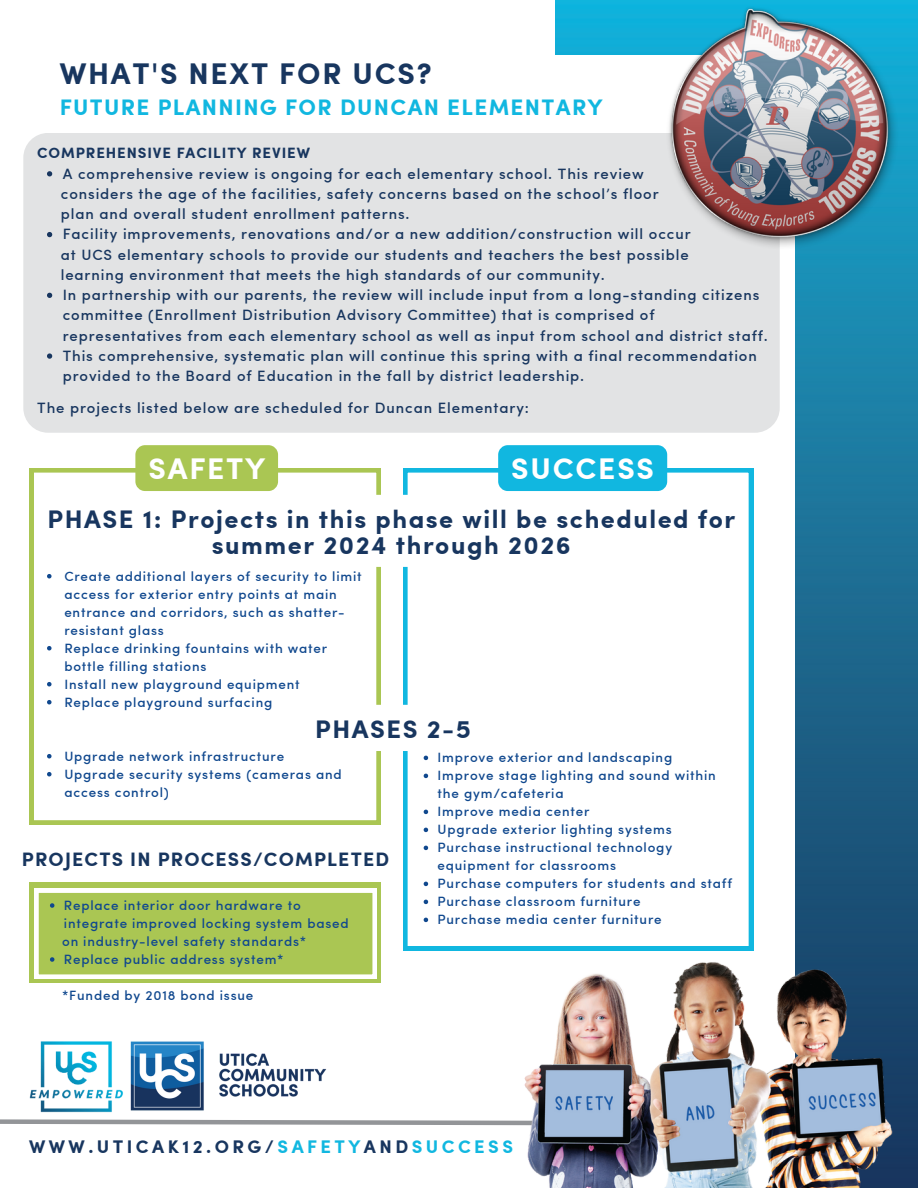
<style>
.page{position:relative;width:918px;height:1188px;background:#fff}
.page>*{position:absolute;margin:0;border:0;box-sizing:border-box;transform-origin:0 0}
.t1{font:700 30px "Sofia Pro";letter-spacing:.06em;color:#18365f}
.t2{font:700 30px "Sofia Pro";letter-spacing:.06em;color:#fff}
.t3{font:700 25.5px/25.8px "Sofia Pro";letter-spacing:.06em;color:#18365f;text-align:center}
.t4{font:700 22.5px "Sofia Pro";letter-spacing:.06em;color:#11b7e0}
.t5{font:700 19.5px "Sofia Pro";letter-spacing:.06em;color:#18365f}
.t6{font:700 18.3px "Sofia Pro";letter-spacing:.19em;color:#18365f}
.t7{font:500 15px/20.2px "Sofia Pro";letter-spacing:.06em;color:#18365f}
.t8{font:700 15px "Sofia Pro";letter-spacing:.06em;color:#18365f}
.t9{font:500 13.5px/18px "Sofia Pro";letter-spacing:.06em;color:#10488e}
.s1{color:#11b7e0}
</style>
<div class="page">
<img style="left:556px;top:0;width:362px;height:912px">
<div style="left:445px;top:55px;width:350px;height:1133px;background:#fff"></div>
<div style="left:23px;top:133px;width:757px;height:300px;background:#e2e3e4;border-radius:25px"></div>
<svg style="left:47px;top:171px;width:5px;height:5px"></svg>
<svg style="left:47px;top:232px;width:5px;height:5px"></svg>
<svg style="left:47px;top:293px;width:5px;height:5px"></svg>
<svg style="left:47px;top:353px;width:5px;height:6px"></svg>
<img style="left:653px;top:0;width:250px;height:256px">
<svg style="left:0;top:1119px;width:483px;height:6px"></svg>
<img style="left:17px;top:1041px;width:95px;height:84px">
<img style="left:112px;top:1041px;width:234px;height:84px">
<svg style="left:30px;top:468px;width:351px;height:357px"></svg>
<svg style="left:403px;top:468px;width:350px;height:483px"></svg>
<div style="left:135px;top:445px;width:143px;height:46px;background:#aac653;border-radius:10px"></div>
<div style="left:498px;top:445px;width:169px;height:46px;background:#11b7e0;border-radius:10px"></div>
<svg style="left:424px;top:774px;width:4px;height:4px"></svg>
<svg style="left:424px;top:810px;width:4px;height:4px"></svg>
<svg style="left:424px;top:828px;width:4px;height:4px"></svg>
<svg style="left:424px;top:846px;width:4px;height:4px"></svg>
<svg style="left:424px;top:882px;width:4px;height:4px"></svg>
<svg style="left:424px;top:900px;width:4px;height:4px"></svg>
<svg style="left:424px;top:918px;width:4px;height:4px"></svg>
<img style="left:483px;top:912px;width:435px;height:276px">
<svg style="left:304px;top:705px;width:178px;height:55px"></svg>
<svg style="left:47px;top:574px;width:5px;height:4px"></svg>
<svg style="left:47px;top:646px;width:5px;height:4px"></svg>
<svg style="left:47px;top:682px;width:5px;height:4px"></svg>
<svg style="left:47px;top:700px;width:5px;height:4px"></svg>
<svg style="left:47px;top:754px;width:5px;height:4px"></svg>
<svg style="left:47px;top:772px;width:5px;height:4px"></svg>
<svg style="left:30px;top:883px;width:351px;height:99px;background:#b3cc66"></svg>
<svg style="left:37px;top:495px;width:709px;height:72px"></svg>
<p class="t1" style="left:60px;top:50px;width:373px">WHAT'S NEXT FOR UCS?</p>
<p class="t4" style="left:60px;top:90px;width:544px">FUTURE PLANNING FOR DUNCAN ELEMENTARY</p>
<h4 class="t8" style="left:37px;top:141px;width:274px">COMPREHENSIVE FACILITY REVIEW</h4>
<h1 class="t7" style="left:63px;top:162px;width:583px">A comprehensive review is ongoing for each elementary school. This review</h1>
<h6 class="t7" style="left:61px;top:183px;width:599px">considers the age of the facilities, safety concerns based on the school’s floor</h6>
<p class="t7" style="left:61px;top:203px;width:350px">plan and overall student enrollment patterns.</p>
<p class="t7" style="left:63px;top:223px;width:630px">Facility improvements, renovations and/or a new addition/construction will occur</p>
<p class="t7" style="left:61px;top:243px;width:630px">at UCS elementary schools to provide our students and teachers the best possible</p>
<p class="t7" style="left:61px;top:264px;width:546px">learning environment that meets the high standards of our community.</p>
<p class="t7" style="left:63px;top:284px;width:707px">In partnership with our parents, the review will include input from a long-standing citizens committee (Enrollment Distribution Advisory Committee) that is comprised of representatives from each elementary school as well as input from school and district staff.</p>
<p class="t7" style="left:63px;top:345px;width:696px">This comprehensive, systematic plan will continue this spring with a final recommendation provided to the Board of Education in the fall by district leadership.</p>
<p class="t7" style="left:37px;top:397px;width:493px">The projects listed below are scheduled for Duncan Elementary:</p>
<p class="t2" style="left:149px;top:446px;width:118px">SAFETY</p>
<p class="t2" style="left:511px;top:446px;width:144px">SUCCESS</p>
<h5 class="t3" style="left:48px;top:505px;width:689px">PHASE 1: Projects in this phase will be scheduled for summer 2024 through 2026</h5>
<p class="t9" style="left:64px;top:566px;width:299px">Create additional layers of security to limit access for exterior entry points at main entrance and corridors, such as shatter&shy;resistant glass</p>
<h3 class="t9" style="left:64px;top:638px;width:264px">Replace drinking fountains with water bottle filling stations</h3>
<h2 class="t9" style="left:64px;top:674px;width:237px">Install new playground equipment</h2>
<h5 class="t9" style="left:64px;top:692px;width:209px">Replace playground surfacing</h5>
<p class="t3" style="left:315px;top:715px;width:157px">PHASES 2-5</p>
<p class="t9" style="left:64px;top:746px;width:221px">Upgrade network infrastructure</p>
<p class="t9" style="left:64px;top:764px;width:279px">Upgrade security systems (cameras and access control)</p>
<p class="t5" style="left:22px;top:845px;width:369px">PROJECTS IN PROCESS/COMPLETED</p>
<p class="t9" style="left:64px;top:895px;width:286px">Replace interior door hardware to integrate improved locking system based</p>
<p class="t9" style="left:62px;top:931px;width:246px">on industry-level safety standards*</p>
<p class="t9" style="left:64px;top:949px;width:221px">Replace public address system*</p>
<p class="t9" style="left:62px;top:985px;width:193px">*Funded by 2018 bond issue</p>
<p class="t9" style="left:438px;top:748px;width:236px">Improve exterior and landscaping</p>
<p class="t9" style="left:438px;top:766px;width:280px">Improve stage lighting and sound within the gym/cafeteria</p>
<p class="t9" style="left:438px;top:802px;width:153px">Improve media center</p>
<p class="t9" style="left:438px;top:820px;width:236px">Upgrade exterior lighting systems</p>
<p class="t9" style="left:438px;top:838px;width:236px">Purchase instructional technology equipment for classrooms</p>
<p class="t9" style="left:438px;top:874px;width:296px">Purchase computers for students and staff</p>
<p class="t9" style="left:438px;top:892px;width:204px">Purchase classroom furniture</p>
<p class="t9" style="left:438px;top:910px;width:226px">Purchase media center furniture</p>
<p class="t6" style="left:29px;top:1132px;width:485px">WWW.UTICAK12.ORG/<span class="s1">SAFETY</span>AND<span class="s1">SUCCESS</span></p>
</div>
